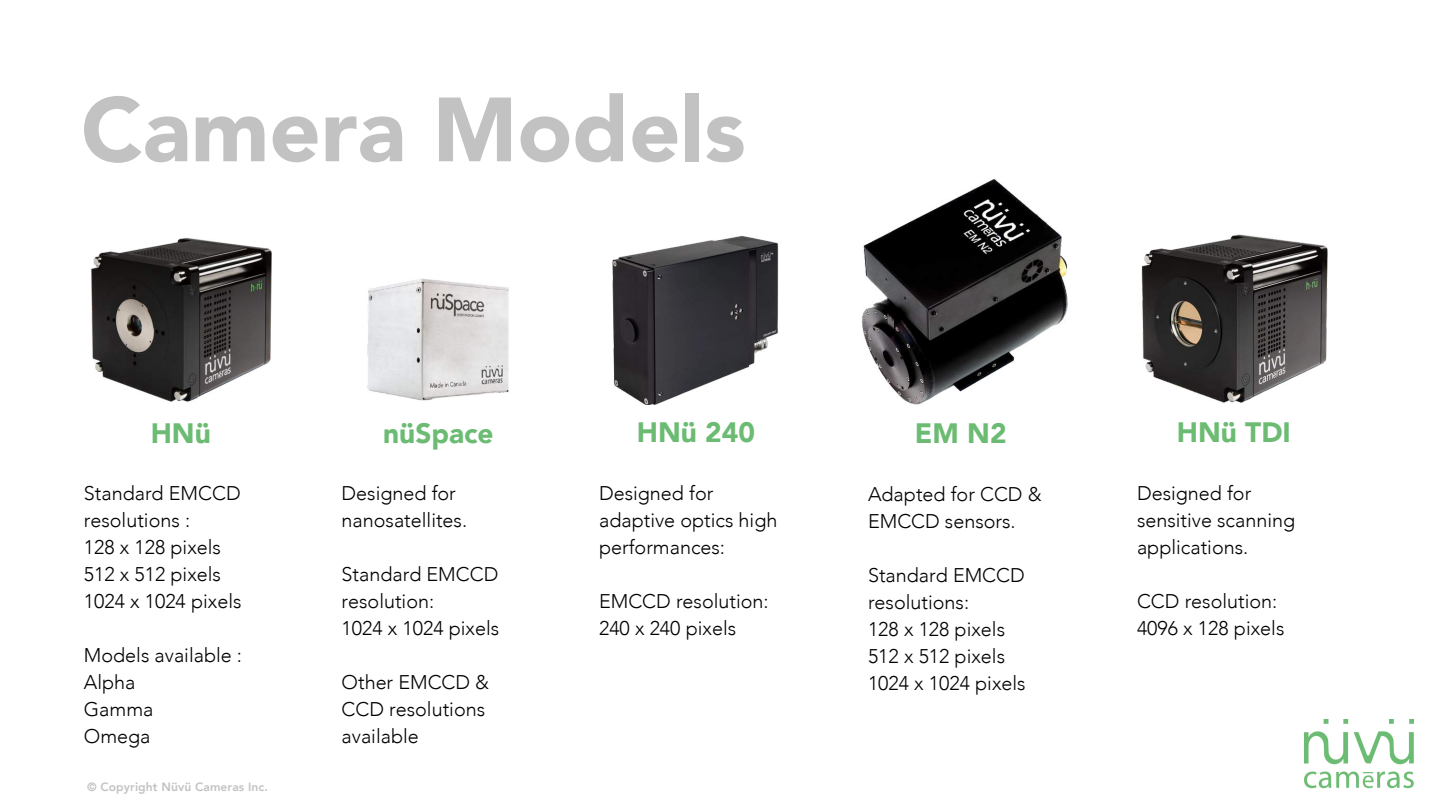
<style>
.page{position:relative;width:1440px;height:810px;background:#fff}
.page>*{position:absolute;margin:0;border:0;box-sizing:border-box;transform-origin:0 0}
.t1{font:900 90px "Avenir";color:#c1c2c1}
.t2{font:900 28px "Avenir";color:#6cbb73}
.t3{font:300 19.8px/27px "Avenir";color:#000}
.t4{font:800 12px "Avenir";letter-spacing:.01em;color:#c1c2c1}
</style>
<div class="page">
<img style="left:1305px;top:720px;width:109px;height:69px">
<img style="left:91px;top:237px;width:181px;height:165px">
<img style="left:1141px;top:234px;width:187px;height:169px">
<img style="left:862px;top:179px;width:206px;height:226px">
<img style="left:613px;top:236px;width:166px;height:168px">
<img style="left:367px;top:279px;width:142px;height:122px">
<h1 class="t1" style="left:81px;top:71px;width:666px">Camera Models</h1>
<h2 class="t2" style="left:151px;top:415px;width:62px">HNü</h2>
<p class="t3" style="left:84px;top:481px;width:159px">Standard EMCCD resolutions :<br>128 x 128 pixels<br>512 x 512 pixels<br>1024 x 1024 pixels</p>
<p class="t3" style="left:84px;top:643px;width:160px">Models available :<br>Alpha<br>Gamma<br>Omega</p>
<p class="t4" style="left:87px;top:779px;width:182px">© Copyright Nüvü Cameras Inc.</p>
<h2 class="t2" style="left:383px;top:415px;width:112px">nüSpace</h2>
<p class="t3" style="left:342px;top:481px;width:127px">Designed for nanosatellites.</p>
<p class="t3" style="left:342px;top:562px;width:159px">Standard EMCCD resolution:<br>1024 x 1024 pixels</p>
<p class="t3" style="left:342px;top:670px;width:149px">Other EMCCD &amp;<br>CCD resolutions available</p>
<h2 class="t2" style="left:637px;top:414px;width:120px">HNü 240</h2>
<p class="t3" style="left:599px;top:480px;width:180px">Designed for adaptive optics high performances:</p>
<p class="t3" style="left:599px;top:588px;width:171px">EMCCD resolution:<br>240 x 240 pixels</p>
<h2 class="t2" style="left:915px;top:415px;width:93px">EM N2</h2>
<p class="t3" style="left:868px;top:481px;width:175px">Adapted for CCD &amp;<br>EMCCD sensors.</p>
<p class="t3" style="left:868px;top:562px;width:159px">Standard EMCCD resolutions:<br>128 x 128 pixels<br>512 x 512 pixels<br>1024 x 1024 pixels</p>
<h2 class="t2" style="left:1177px;top:414px;width:116px">HNü TDI</h2>
<p class="t3" style="left:1137px;top:480px;width:160px">Designed for sensitive scanning applications.</p>
<p class="t3" style="left:1137px;top:588px;width:149px">CCD resolution:<br>4096 x 128 pixels</p>
</div>
